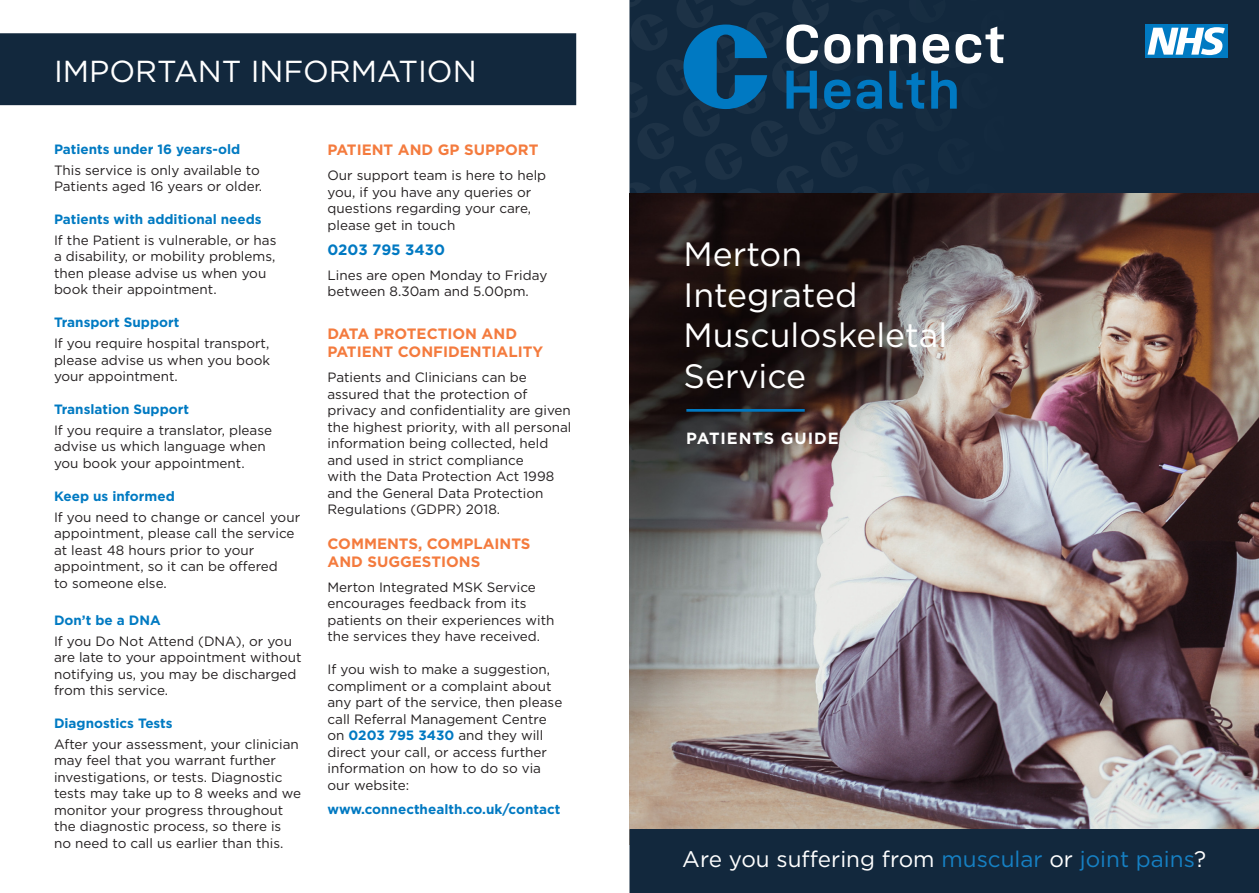
<style>
.page{position:relative;width:1259px;height:893px;background:#fff}
.page>*{position:absolute;margin:0;border:0;box-sizing:border-box;transform-origin:0 0}
.t1{font:33.75px/40.5px "Gotham";color:#fff}
.t2{font:30.3px "Gotham";color:#fff}
.t3{font:22.5px "Gotham";color:#fff}
.t4{font:700 16.2px "Gotham";letter-spacing:.06em;color:#fff}
.t5{font:700 15px/18px "Gotham";color:#f47b3e}
.t6{font:700 15px "Gotham";color:#0079c2}
.t7{font:13.5px/16.5px "Gotham";color:#231f20}
.t8{font:700 13.5px "Gotham";color:#007ac2}
.t9{font:700 13.5px "Gotham";color:#0079c2}
.s1{font-weight:700;color:#0079c2}
.s2{color:#1680c3}
</style>
<div class="page">
<div style="left:0;top:33px;width:576px;height:72px;background:#12283d"></div>
<div style="left:629px;top:0;width:630px;height:193px;background:#12283d"></div>
<img style="left:629px;top:193px;width:630px;height:636px">
<div style="left:629px;top:829px;width:630px;height:64px;background:#12283d"></div>
<hr style="left:686px;top:409px;width:118px;height:3px;background:#0079c2">
<div style="left:1145px;top:24px;width:83px;height:34px;background:#007ac2"></div>
<svg style="left:630px;top:0;width:594px;height:194px;background:#1b374e"></svg>
<p class="t2" style="left:54px;top:52px;width:424px">IMPORTANT INFORMATION</p>
<p class="t8" style="left:54px;top:140px;width:188px">Patients under 16 years-old</p>
<p class="t7" style="left:54px;top:161px;width:210px">This service is only available to<br>Patients aged 16 years or older.</p>
<p class="t8" style="left:54px;top:210px;width:209px">Patients with additional needs</p>
<p class="t7" style="left:54px;top:231px;width:224px">If the Patient is vulnerable, or has a disability, or mobility problems, then please advise us when you book their appointment.</p>
<p class="t8" style="left:54px;top:314px;width:127px">Transport Support</p>
<p class="t7" style="left:54px;top:335px;width:218px;text-align:justify">If you require hospital transport, please advise us when you book your appointment.</p>
<p class="t8" style="left:54px;top:400px;width:137px">Translation Support</p>
<p class="t7" style="left:54px;top:422px;width:220px">If you require a translator, please advise us which language when you book your appointment.</p>
<p class="t8" style="left:54px;top:487px;width:122px">Keep us informed</p>
<p class="t7" style="left:54px;top:508px;width:248px">If you need to change or cancel your appointment, please call the service at least 48 hours prior to your appointment, so it can be offered<br>to someone else.</p>
<p class="t8" style="left:54px;top:611px;width:108px">Don’t be a DNA</p>
<p class="t7" style="left:54px;top:632px;width:249px">If you Do Not Attend (DNA), or you are late to your appointment without notifying us, you may be discharged from this service.</p>
<p class="t8" style="left:54px;top:714px;width:120px">Diagnostics Tests</p>
<p class="t7" style="left:54px;top:736px;width:249px">After your assessment, your clinician may feel that you warrant further investigations, or tests. Diagnostic tests may take up to 8 weeks and we monitor your progress throughout the diagnostic process, so there is no need to call us earlier than this.</p>
<p class="t5" style="left:327px;top:141px;width:212px">PATIENT AND GP SUPPORT</p>
<p class="t7" style="left:327px;top:167px;width:220px">Our support team is here to help you, if you have any queries or questions regarding your care, please get in touch</p>
<p class="t6" style="left:327px;top:239px;width:119px">0203 795 3430</p>
<p class="t7" style="left:327px;top:266px;width:221px">Lines are open Monday to Friday between 8.30am and 5.00pm.</p>
<p class="t5" style="left:327px;top:325px;width:217px">DATA PROTECTION AND<br>PATIENT CONFIDENTIALITY</p>
<p class="t7" style="left:327px;top:369px;width:245px">Patients and Clinicians can be assured that the protection of privacy and confidentiality are given the highest priority, with all personal information being collected, held and used in strict compliance<br>with the Data Protection Act 1998 and the General Data Protection<br>Regulations (GDPR) 2018.</p>
<p class="t5" style="left:327px;top:534px;width:205px">COMMENTS, COMPLAINTS<br>AND SUGGESTIONS</p>
<p class="t7" style="left:327px;top:578px;width:228px">Merton Integrated MSK Service encourages feedback from its patients on their experiences with the services they have received.</p>
<p class="t7" style="left:327px;top:661px;width:236px">If you wish to make a suggestion, compliment or a complaint about any part of the service, then please call Referral Management Centre on <span class="s1">0203 795 3430</span> and they will direct your call, or access further information on how to do so via our website:</p>
<p class="t9" style="left:327px;top:800px;width:234px">www.connecthealth.co.uk/contact</p>
<p class="t1" style="left:683px;top:233px;width:120px">Merton</p>
<p class="t1" style="left:683px;top:274px;width:265px">Integrated<br>Musculoskeletal<br>Service</p>
<p class="t4" style="left:686px;top:428px;width:154px">PATIENTS GUIDE</p>
<p class="t3" style="left:682px;top:845px;width:525px">Are you suffering from <span class="s2">muscular</span> or <span class="s2">joint pains</span>?</p>
</div>
